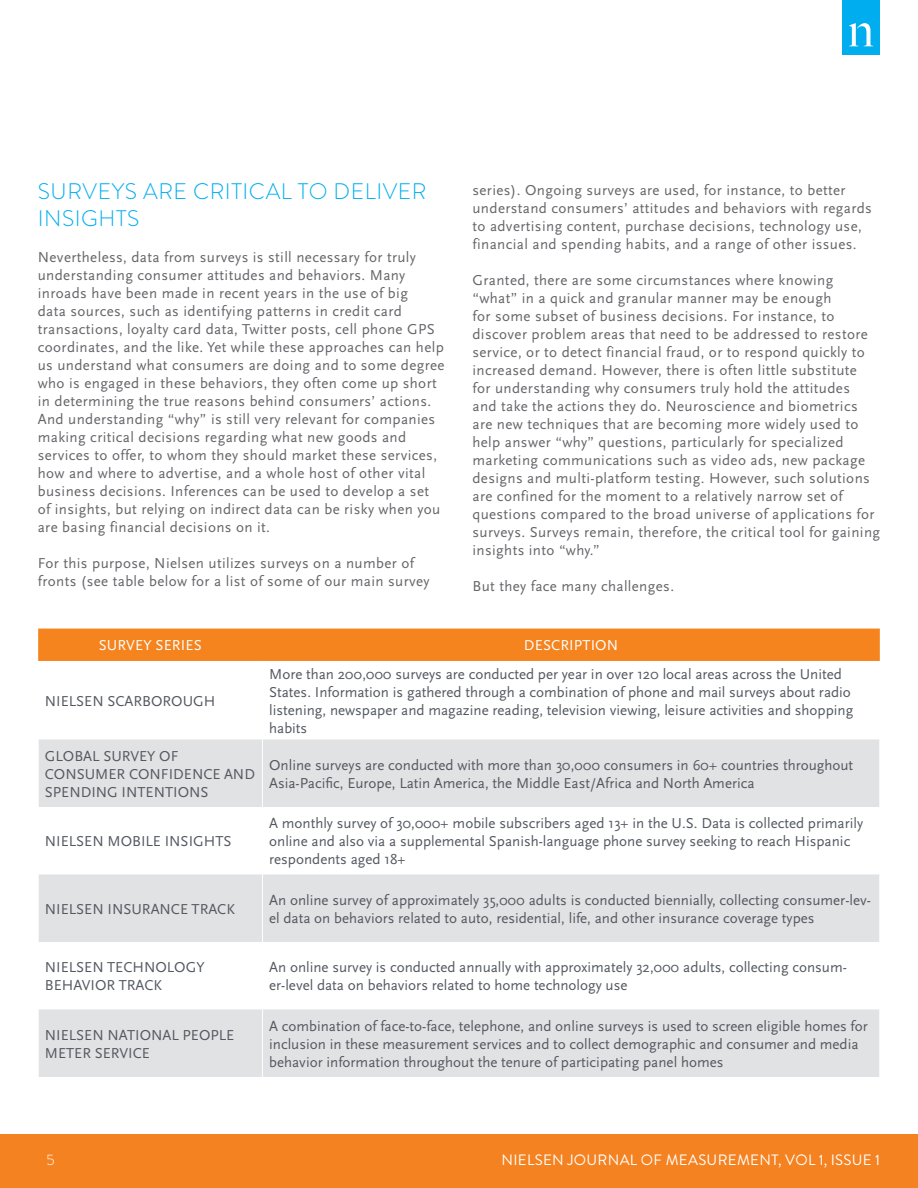
<style>
.page{position:relative;width:918px;height:1188px;background:#fff}
.page>*{position:absolute;margin:0;border:0;box-sizing:border-box;transform-origin:0 0}
.t1{font:300 22.5px/27px "Brandon Grotesque";letter-spacing:.025em;color:#00aeef}
.t2{font:15px/18px "Scala Sans OT";letter-spacing:.025em;color:#65656a}
.t3{font:15px/18px "Scala Sans OT";color:#545861}
.t4{font:15px "Brandon Grotesque";letter-spacing:.02em;color:#fff}
.t5{font:15px "Scala Sans OT";letter-spacing:.01em;color:#fff}
.t6{font:300 15px "Brandon Grotesque";color:#fff}
</style>
<div class="page">
<div style="left:0;top:1134px;width:918px;height:54px;background:#f58220"></div>
<div style="left:842px;top:0;width:38px;height:54px;background:#00aeef"></div>
<svg style="left:849px;top:23px;width:24px;height:23px"></svg>
<div style="left:38px;top:629px;width:842px;height:32px;background:#f5841f"></div>
<svg style="left:39px;top:739px;width:840px;height:338px;fill:#e1e2e3"></svg>
<hr style="left:262px;top:739px;width:1px;height:68px;background:#fff">
<hr style="left:262px;top:807px;width:1px;height:67px;background:#fff">
<hr style="left:262px;top:874px;width:1px;height:68px;background:#fff">
<hr style="left:262px;top:942px;width:1px;height:67px;background:#fff">
<hr style="left:262px;top:1009px;width:1px;height:68px;background:#fff">
<h1 class="t1" style="left:38px;top:178px;width:390px">SURVEYS ARE CRITICAL TO DELIVER<br>INSIGHTS</h1>
<p class="t2" style="left:38px;top:249px;width:408px">N evertheless, data from surveys is still necessary for truly understanding consumer attitudes and behaviors. Many inroads have been made in recent years in the use of big<br>data sources, such as identifying patterns in credit card transactions, loyalty card data, Twitter posts, cell phone GPS coordinates, and the like. Yet while these approaches can help us understand what consumers are doing and to some degree who is engaged in these behaviors, they often come up short in determining the true reasons behind consumers’ actions.<br>And understanding “why” is still very relevant for companies making critical decisions regarding what new goods and services to offer, to whom they should market these services, how and where to advertise, and a whole host of other vital business decisions. Inferences can be used to develop a set of insights, but relying on indirect data can be risky when you are basing financial decisions on it.</p>
<p class="t2" style="left:38px;top:555px;width:393px">For this purpose, N ielsen utilizes surveys on a number of fronts (see table below for a list of some of our main survey</p>
<p class="t2" style="left:472px;top:181px;width:401px">series). Ongoing surveys are used, for instance, to better understand consumers’ attitudes and behaviors with regards to advertising content, purchase decisions, technology use, financial and spending habits, and a range of other issues.</p>
<p class="t2" style="left:472px;top:271px;width:409px">Granted, there are some circumstances where knowing “what” in a quick and granular manner may be enough<br>for some subset of business decisions. For instance, to discover problem areas that need to be addressed to restore service, or to detect financial fraud, or to respond quickly to increased demand. However, there is often little substitute<br>for understanding why consumers truly hold the attitudes<br>and take the actions they do. N euroscience and biometrics are new techniques that are becoming more widely used to help answer “why” questions, particularly for specialized marketing communications such as video ads, new package designs and multi-platform testing. However, such solutions are confined for the moment to a relatively narrow set of questions compared to the broad universe of applications for surveys. Surveys remain, therefore, the critical tool for gaining insights into “why.”</p>
<p class="t2" style="left:472px;top:577px;width:203px">But they face many challenges.</p>
<p class="t5" style="left:99px;top:637px;width:103px">Survey Seri es</p>
<p class="t5" style="left:524px;top:637px;width:28px">Descripti</p>
<p class="t5" style="left:595px;top:637px;width:24px">on</p>
<p class="t3" style="left:45px;top:692px;width:138px">N IELSEN SCARBO ROUG</p>
<p class="t3" style="left:204px;top:692px;width:13px">H</p>
<p class="t3" style="left:269px;top:665px;width:586px">More than 200,000 surveys are conducted per year in over 120 local areas across the U nited States. Information is gathered through a combination of phone and mail surveys about radio listening, newspaper and magazine reading, television viewing, leisure activities and shopping habits</p>
<p class="t3" style="left:45px;top:747px;width:10px">GLOBAL</p>
<p class="t3" style="left:45px;top:747px;width:212px;text-indent:58px">SURVEY OF<br>CONSU MER CON FIDENCE AN D<br>SPEN DING INTENTIONS</p>
<p class="t3" style="left:269px;top:756px;width:586px">Online surveys are conducted with more than 30,000 consumers in 60+ countries throughout<br>Asia-Pacific, E urope, Latin America, the Middle East/Africa and N orth America</p>
<p class="t3" style="left:45px;top:833px;width:188px">N IELSEN MOBILE INSIGHTS</p>
<p class="t3" style="left:269px;top:815px;width:595px">A monthly survey of 30,000+ mobile subscribers aged 13+ in the U .S. Data is collected primarily online and also via a supplemental Spanish-language phone survey seeking to reach Hispanic respondents aged 18+</p>
<p class="t3" style="left:45px;top:900px;width:190px">N IELSEN INSU RANCE TRACK</p>
<p class="t3" style="left:269px;top:891px;width:603px">An online survey of approximately 35,000 adults is conducted biennially, collecting consumer-lev&shy;el data on behaviors related to auto, residential, life, and other insurance coverage types</p>
<p class="t3" style="left:45px;top:959px;width:117px">N IELSEN TECHNOLOGY<br>BE HAVIOR TRACK</p>
<p class="t3" style="left:269px;top:959px;width:579px">An online survey is conducted annually with approximately 32,000 adults, collecting consum&shy;er-level data on behaviors related to home technology use</p>
<p class="t3" style="left:45px;top:1026px;width:106px">NIELSEN NATIONAL</p>
<p class="t3" style="left:183px;top:1026px;width:44px">PEOPLE</p>
<p class="t3" style="left:45px;top:1044px;width:104px">METER SERVICE</p>
<p class="t3" style="left:269px;top:1017px;width:600px">A combination of face-to-face, telephone, and online surveys is used to screen eligible homes for inclusion in these measurement services and to collect demographic and consumer and media behavior information throughout the tenure of participating panel homes</p>
<p class="t6" style="left:46px;top:1150px;width:10px">5</p>
<p class="t4" style="left:502px;top:1150px;width:380px">NIELSEN JOURNAL OF MEASUREMENT, VOL 1, ISSUE 1</p>
</div>
